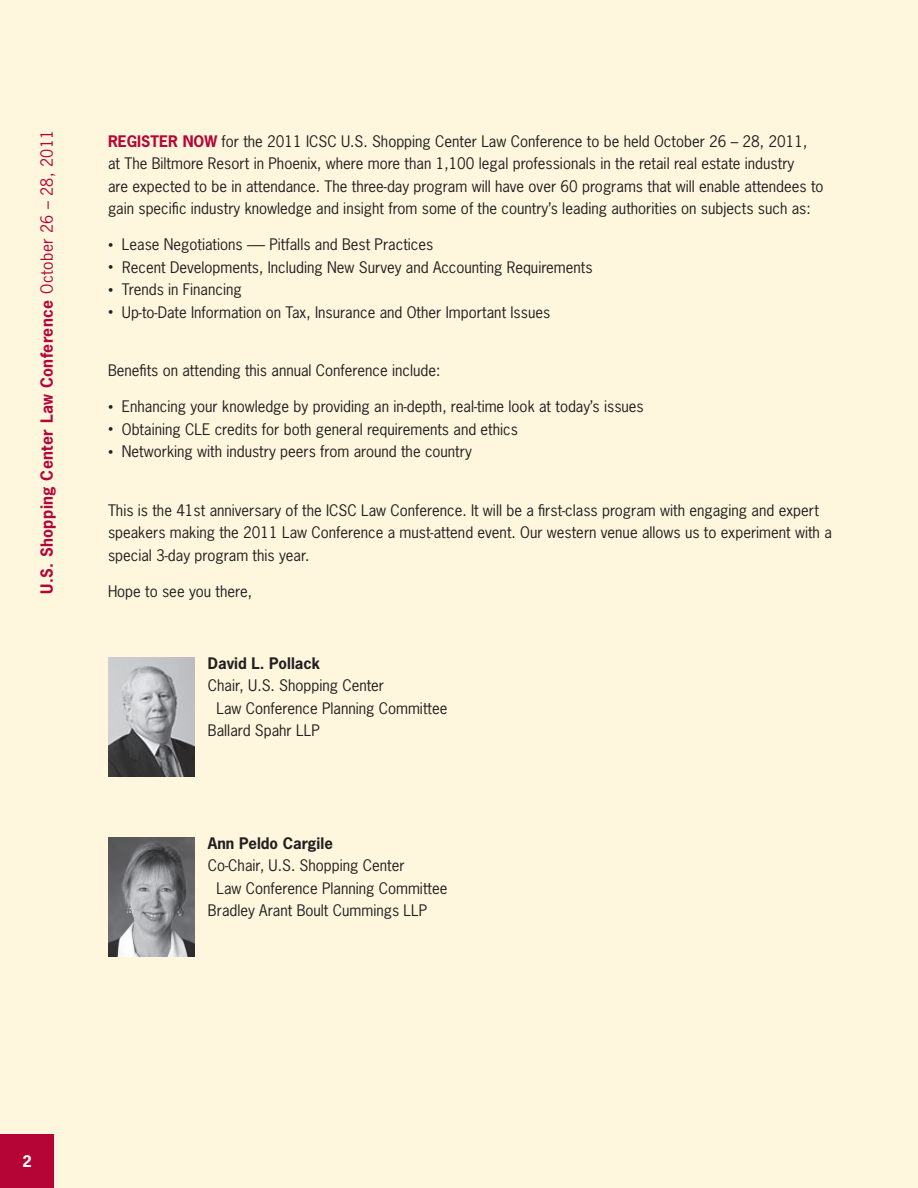
<style>
.page{position:relative;width:918px;height:1188px;background:#fef7de}
.page>*{position:absolute;margin:0;border:0;box-sizing:border-box;transform-origin:0 0}
.t1{font:700 15.75px "News Gothic Std";letter-spacing:.025em;color:#b50536}
.t2{font:15px/22.5px "News Gothic Std";color:#231f20}
.t3{font:700 15px "News Gothic Std";color:#231f20}
.t4{font:700 15px "News Gothic Std";color:#fff}
.s1{font-weight:400}
.s2{font-weight:700;color:#b50536}
.s3{font-size:10.5px}
</style>
<div class="page">
<div style="left:0;top:1134px;width:54px;height:54px;background:#b50536"></div>
<img style="left:108px;top:657px;width:86px;height:120px">
<img style="left:108px;top:837px;width:86px;height:120px">
<p class="t1" style="left:36px;top:594px;width:466px;rotate:-90deg">U.S. Shopping Center Law Conference <span class="s1">October 26 – 28, 2011</span></p>
<p class="t2" style="left:108px;top:130px;width:717px"><span class="s2">REGISTER NOW</span> for the 2011 ICSC U.S. Shopping Center Law Conference to be held October 26 – 28, 2011,<br>at The Biltmore Resort in Phoenix, where more than 1,100 legal professionals in the retail real estate industry<br>are expected to be in attendance. The three-day program will have over 60 programs that will enable attendees to gain specific industry knowledge and insight from some of the country’s leading authorities on subjects such as:</p>
<p class="t2" style="left:108px;top:233px;width:327px"><span class="s3">•</span> Lease Negotiations ‑— Pitfalls and Best Practices</p>
<p class="t2" style="left:108px;top:256px;width:486px"><span class="s3">•</span> Recent Developments, Including New Survey and Accounting Requirements</p>
<p class="t2" style="left:108px;top:278px;width:135px"><span class="s3">•</span> Trends in Financing</p>
<p class="t2" style="left:108px;top:301px;width:444px"><span class="s3">•</span> Up-to-Date Information on Tax, Insurance and Other Important Issues</p>
<p class="t2" style="left:108px;top:359px;width:334px">Benefits on attending this annual Conference include:</p>
<p class="t2" style="left:108px;top:395px;width:537px"><span class="s3">•</span> Enhancing your knowledge by providing an in-depth, real-time look at today’s issues</p>
<p class="t2" style="left:108px;top:418px;width:412px"><span class="s3">•</span> Obtaining CLE credits for both general requirements and ethics</p>
<p class="t2" style="left:108px;top:440px;width:365px"><span class="s3">•</span> Networking with industry peers from around the country</p>
<p class="t2" style="left:108px;top:499px;width:725px">This is the 41st anniversary of the ICSC Law Conference. It will be a first-class program with engaging and expert speakers making the 2011 Law Conference a must-attend event. Our western venue allows us to experiment with a special 3-day program this year.</p>
<p class="t2" style="left:108px;top:580px;width:145px">Hope to see you there,</p>
<p class="t3" style="left:208px;top:653px;width:114px">David L. Pollack</p>
<p class="t2" style="left:208px;top:674px;width:178px">Chair, U.S. Shopping Center</p>
<p class="t2" style="left:217px;top:697px;width:232px">Law Conference Planning Committee</p>
<p class="t2" style="left:208px;top:719px;width:113px">Ballard Spahr LLP</p>
<p class="t3" style="left:208px;top:833px;width:126px">Ann Peldo Cargile</p>
<p class="t2" style="left:208px;top:854px;width:198px">Co-Chair, U.S. Shopping Center</p>
<p class="t2" style="left:217px;top:877px;width:232px">Law Conference Planning Committee</p>
<p class="t2" style="left:208px;top:899px;width:221px">Bradley Arant Boult Cummings LLP</p>
<p class="t4" style="left:22px;top:1151px;width:11px">2</p>
</div>
